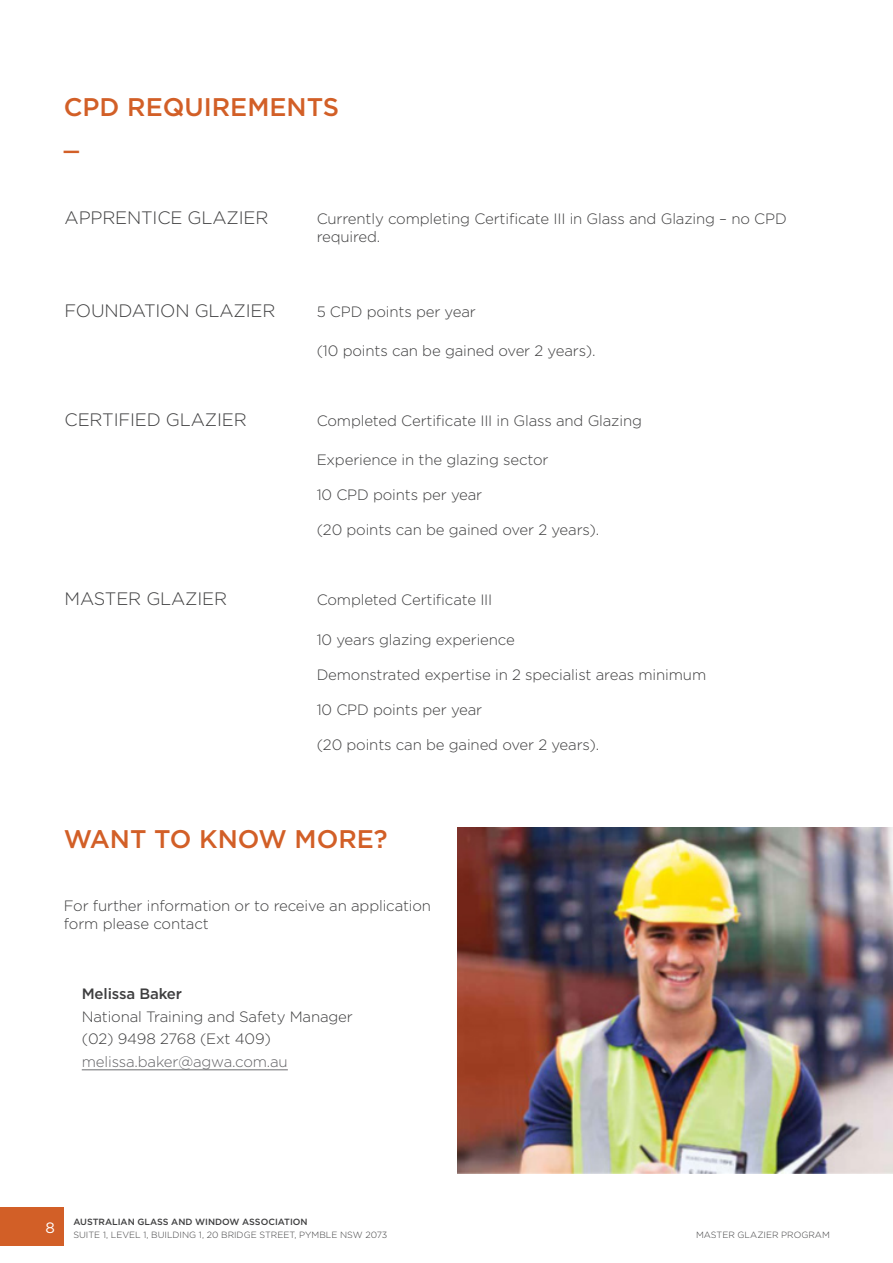
<style>
.page{position:relative;width:893px;height:1263px;background:#fff}
.page>*{position:absolute;margin:0;border:0;box-sizing:border-box;transform-origin:0 0}
.HEADER__Sub_Chapter{font:500 25.5px "Gotham";color:#d25f27}
.BODY__Copy{font:300 18px "Gotham";letter-spacing:-.01em;color:#3e3e3f}
.BODY__Copy-2{font:300 15px/18px "Gotham";letter-spacing:-.01em;color:#3e3e3f}
.BODY__Indent{font:300 15px/22.5px "Gotham";letter-spacing:-.01em;color:#3e3e3f}
.t1{font:15px "Gotham";color:#fff}
.COVER__Footer{font:300 9px/13.5px "Gotham";color:#3e3e3f}
.FOOTER__Small_CENTRE{font:300 9px "Gotham";color:#3e3e3f}
.s1{font-weight:500}
.s2{color:#636366}
</style>
<div class="page">
<div style="left:0;top:1208px;width:64px;height:38px;background:#d25f27"></div>
<hr style="left:82px;top:1069px;width:206px;height:1px;background:#6c6d70">
<img style="left:457px;top:827px;width:436px;height:347px">
<p class="HEADER__Sub_Chapter" style="left:64px;top:90px;width:277px">CPD REQUIREMENTS</p>
<p class="HEADER__Sub_Chapter" style="left:64px;top:123px;width:17px">_</p>
<p class="BODY__Copy" style="left:65px;top:207px;width:205px">APPRENTICE GLAZIER</p>
<p class="BODY__Copy-2" style="left:317px;top:210px;width:472px">Currently completing Certificate III in Glass and Glazing – no CPD required.</p>
<p class="BODY__Copy" style="left:65px;top:299px;width:212px">FOUNDATION GLAZIER</p>
<p class="BODY__Copy-2" style="left:317px;top:302px;width:161px">5 CPD points per year</p>
<p class="BODY__Copy-2" style="left:317px;top:341px;width:280px">(10 points can be gained over 2 years).</p>
<p class="BODY__Copy" style="left:65px;top:408px;width:184px">CERTIFIED GLAZIER</p>
<p class="BODY__Copy-2" style="left:317px;top:411px;width:327px">Completed Certificate III in Glass and Glazing</p>
<p class="BODY__Copy-2" style="left:317px;top:450px;width:233px">Experience in the glazing sector</p>
<p class="BODY__Copy-2" style="left:317px;top:485px;width:167px">10 CPD points per year</p>
<p class="BODY__Copy-2" style="left:317px;top:520px;width:284px">(20 points can be gained over 2 years).</p>
<p class="BODY__Copy" style="left:65px;top:587px;width:164px">MASTER GLAZIER</p>
<p class="BODY__Copy-2" style="left:317px;top:591px;width:177px">Completed Certificate III</p>
<p class="BODY__Copy-2" style="left:317px;top:630px;width:200px">10 years glazing experience</p>
<p class="BODY__Copy-2" style="left:317px;top:665px;width:391px">Demonstrated expertise in 2 specialist areas minimum</p>
<p class="BODY__Copy-2" style="left:317px;top:700px;width:167px">10 CPD points per year</p>
<p class="BODY__Copy-2" style="left:317px;top:735px;width:284px">(20 points can be gained over 2 years).</p>
<p class="HEADER__Sub_Chapter" style="left:64px;top:822px;width:326px">WANT TO KNOW MORE?</p>
<p class="BODY__Copy-2" style="left:64px;top:896px;width:369px">For further information or to receive an application form please contact</p>
<p class="BODY__Indent" style="left:82px;top:982px;width:273px"><span class="s1">Melissa Baker<br></span>National Training and Safety Manager (02) 9498 2768 (Ext 409) <span class="s2">melissa.baker@agwa.com.au</span></p>
<p class="t1" style="left:45px;top:1218px;width:11px">8</p>
<p class="COVER__Footer" style="left:73px;top:1214px;width:316px"><span class="s1">AUSTRALIAN GLASS AND WINDOW ASSOCIATION<br></span>SUITE 1, LEVEL 1, BUILDING 1, 20 BRIDGE STREET, PYMBLE NSW 2073</p>
<p class="FOOTER__Small_CENTRE" style="left:696px;top:1229px;width:135px">MASTER GLAZIER PROGRAM</p>
</div>
